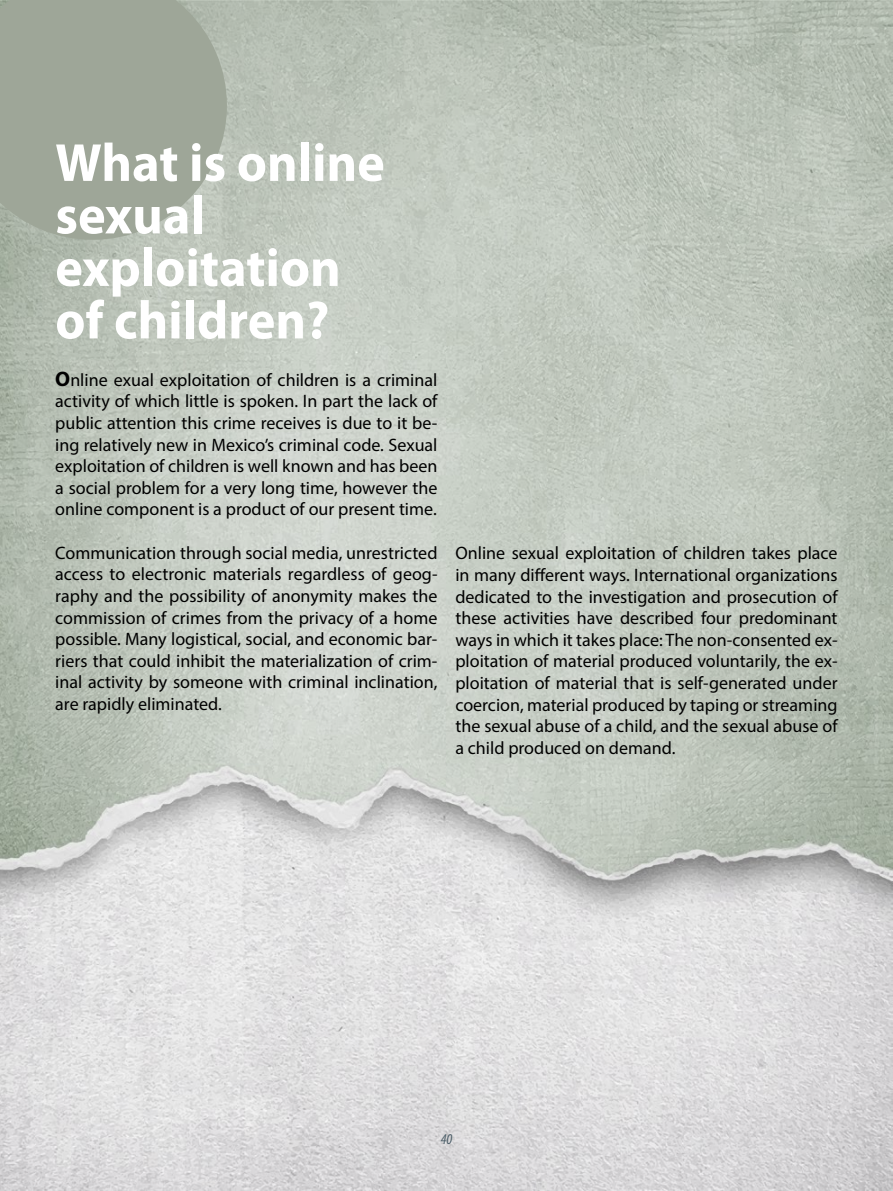
<style>
.page{position:relative;width:893px;height:1191px;background:#fff}
.page>*{position:absolute;margin:0;border:0;box-sizing:border-box;transform-origin:0 0}
.t1{font:700 54px/52.5px "Myriad Pro";color:#fff}
.t2{font:18px/21.6px "Myriad Pro";color:#000;text-align:justify}
.t3{font:italic 15px "Myriad Variable Concept";color:#4b5d67}
.s1{font-weight:700;font-size:21px}
</style>
<div class="page">
<img style="left:0;top:0;width:893px;height:1191px">
<svg style="left:0;top:0;width:227px;height:240px;background:#a1a99b"></svg>
<h1 class="t1" style="left:55px;top:135px;width:331px">What is online sexual exploitation of children?</h1>
<p class="t2" style="left:55px;top:369px;width:384px"><span class="s1">O</span>nline exual exploitation of children is a criminal activity of which little is spoken. In part the lack of public attention this crime receives is due to it be&shy;ing relatively new in Mexico’s criminal code. Sexual exploitation of children is well known and has been a social problem for a very long time, however the online component is a product of our present time.</p>
<p class="t2" style="left:55px;top:541px;width:384px">Communication through social media, unrestricted access to electronic materials regardless of geog&shy;raphy and the possibility of anonymity makes the commission of crimes from the privacy of a home possible. Many logistical, social, and economic bar&shy;riers that could inhibit the materialization of crim&shy;inal activity by someone with criminal inclination, are rapidly eliminated.</p>
<p class="t2" style="left:455px;top:542px;width:384px">Online sexual exploitation of children takes place in many different ways. International organizations dedicated to the investigation and prosecution of these activities have described four predominant ways in which it takes place: The non-consented ex&shy;ploitation of material produced voluntarily, the ex&shy;ploitation of material that is self-generated under coercion, material produced by taping or streaming the sexual abuse of a child, and the sexual abuse of a child produced on demand.</p>
<p class="t3" style="left:441px;top:1130px;width:13px">40</p>
</div>
